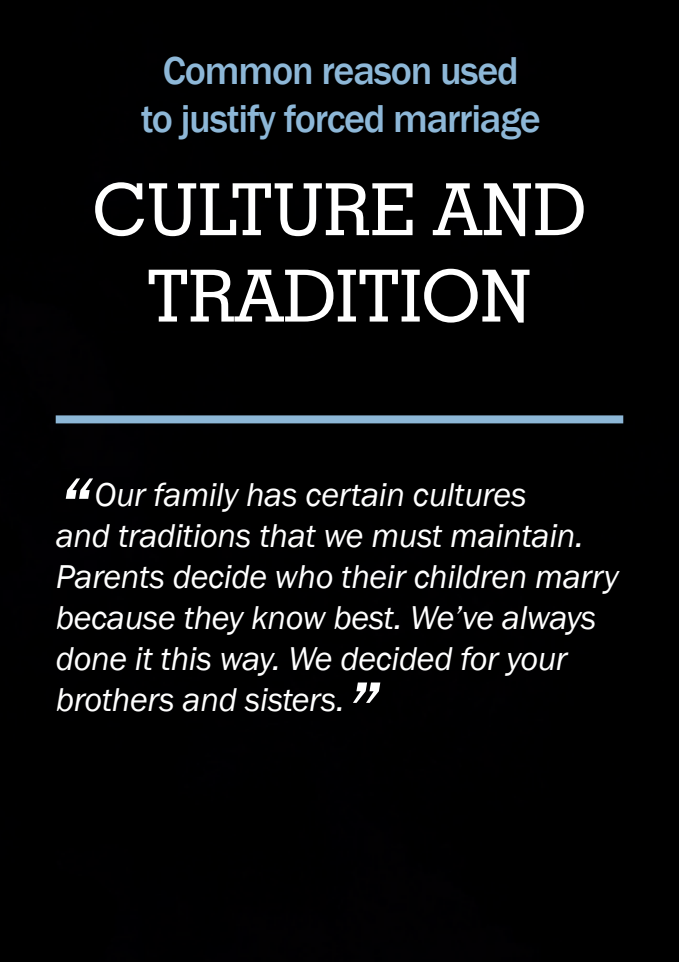
<style>
.page{position:relative;width:679px;height:962px;background:#fff}
.page>*{position:absolute;margin:0;border:0;box-sizing:border-box;transform-origin:0 0}
.t1{font:italic 96px "Franklin Gothic";color:#fff}
.t2{font:500 72px/86.4px "Geometric Slab 703 BT";color:#fff;text-align:center}
.t3{font:500 40px/48px "Franklin Gothic";letter-spacing:-.03em;color:#8db7d7;text-align:center}
.t4{font:italic 34px/40.8px "Franklin Gothic";letter-spacing:-.01em;color:#fff}
</style>
<div class="page">
<div style="left:0;top:0;width:678px;height:962px;background:#000"></div>
<div style="left:56px;top:415px;width:567px;height:8px;background:#8db7d7"></div>
<p class="t3" style="left:141px;top:47px;width:401px">Common reason used<br>to justify forced marriage</p>
<h2 class="t2" style="left:93px;top:166px;width:494px">CULTURE AND<br>TRADITION</h2>
<h1 class="t1" style="left:56px;top:450px;width:37px">“</h1>
<p class="t4" style="left:56px;top:475px;width:564px;text-indent:39px">Our family has certain cultures<br>and traditions that we must maintain.<br>Parents decide who their children marry because they know best. We’ve always done it this way. We decided for your brothers and sisters.</p>
<h1 class="t1" style="left:344px;top:654px;width:37px">”</h1>
</div>
